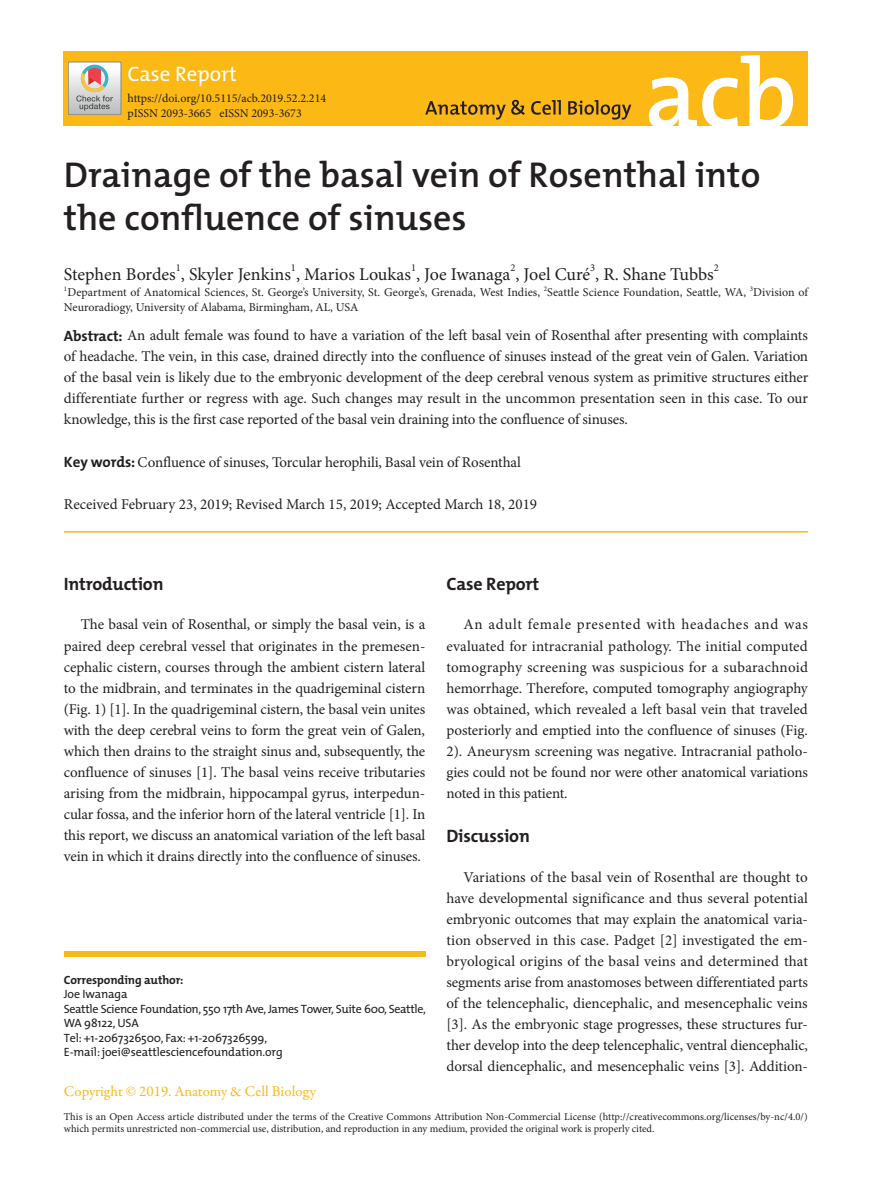
<style>
.page{position:relative;width:893px;height:1191px;background:#fff}
.page>*{position:absolute;margin:0;border:0;box-sizing:border-box;transform-origin:0 0}
.t1{font:600 36px/43.2px "The Mix";color:#231f20}
.t2{font:21px "The Mix";color:#fff}
.t3{font:18px "Minion Pro";letter-spacing:-.005em;color:#231f20}
.t4{font:700 18px "The Mix";letter-spacing:-.01em;color:#231f20}
.t5{font:15px/21px "Minion Pro";letter-spacing:-.01em;color:#231f20;text-align:justify}
.t6{font:15px "Garamond Premr Pro";color:#fcb814}
.t7{font:12px/14.4px "Minion Pro";color:#231f20}
.t8{font:12px/14.4px "The Mix";letter-spacing:-.01em;color:#231f20}
.t9{font:700 12px "The Mix";letter-spacing:-.01em;color:#231f20}
.t10{font:10.5px/12.6px "Minion Pro";color:#231f20}
.t11{font:7.05px "Minion Pro";color:#231f20}
.s1{font-family:"The Mix";font-weight:700}
</style>
<div class="page">
<div style="left:64px;top:51px;width:744px;height:75px;background:#fcb814"></div>
<svg style="left:649px;top:55px;width:144px;height:71px"></svg>
<svg style="left:425px;top:100px;width:206px;height:20px"></svg>
<svg style="left:68px;top:62px;width:53px;height:53px;background:#cac4bf"></svg>
<div style="left:64px;top:951px;width:361px;height:5px;background:#fcb814"></div>
<hr style="left:64px;top:531px;width:744px;height:1px;background:#fcb814">
<h2 class="t2" style="left:128px;top:57px;width:111px">Case Report</h2>
<p class="t7" style="left:128px;top:91px;width:200px">https://doi.org/10.5115/acb.2019.52.2.214 pISSN 2093-3665 eISSN 2093-3673</p>
<h1 class="t1" style="left:64px;top:152px;width:698px">Drainage of the basal vein of Rosenthal into the confluence of sinuses</h1>
<p class="t3" style="left:64px;top:262px;width:651px">Stephen Bordes , Skyler Jenkins , Marios Loukas , Joe Iwanaga , Joel Curé , R. Shane Tubbs</p>
<p class="t10" style="left:176px;top:262px;width:7px">1</p>
<p class="t10" style="left:291px;top:262px;width:7px">1</p>
<p class="t10" style="left:411px;top:262px;width:7px">1</p>
<p class="t10" style="left:510px;top:262px;width:7px">2</p>
<p class="t10" style="left:590px;top:262px;width:7px">3</p>
<p class="t10" style="left:714px;top:262px;width:7px">2</p>
<p class="t11" style="left:64px;top:284px;width:5px">1</p>
<p class="t7" style="left:67px;top:285px;width:474px">Department of Anatomical Sciences, St. George’s University, St. George’s, Grenada, West Indies,</p>
<p class="t11" style="left:544px;top:284px;width:5px">2</p>
<p class="t7" style="left:547px;top:285px;width:201px">Seattle Science Foundation, Seattle, WA,</p>
<p class="t11" style="left:750px;top:284px;width:5px">3</p>
<p class="t7" style="left:753px;top:285px;width:56px">Division of</p>
<p class="t7" style="left:64px;top:300px;width:296px">Neuroradiogy, University of Alabama, Birmingham, AL, USA</p>
<p class="t5" style="left:64px;top:325px;width:746px"><span class="s1">Abstract:</span> An adult female was found to have a variation of the left basal vein of Rosenthal after presenting with complaints of headache. The vein, in this case, drained directly into the confluence of sinuses instead of the great vein of Galen. Variation of the basal vein is likely due to the embryonic development of the deep cerebral venous system as primitive structures either differentiate further or regress with age. Such changes may result in the uncommon presentation seen in this case. To our knowledge, this is the first case reported of the basal vein draining into the confluence of sinuses.</p>
<p class="t5" style="left:64px;top:451px;width:458px"><span class="s1">Key words:</span> Confluence of sinuses, Torcular herophili, Basal vein of Rosenthal</p>
<p class="t5" style="left:64px;top:494px;width:475px">Received February 23, 2019; Revised March 15, 2019; Accepted March 18, 2019</p>
<p class="t4" style="left:64px;top:569px;width:101px">Introduction</p>
<p class="t5" style="left:64px;top:614px;width:363px;text-indent:17px">The basal vein of Rosenthal, or simply the basal vein, is a paired deep cerebral vessel that originates in the premesen&shy;cephalic cistern, courses through the ambient cistern lateral to the midbrain, and terminates in the quadrigeminal cistern (Fig. 1) [1]. In the quadrigeminal cistern, the basal vein unites with the deep cerebral veins to form the great vein of Galen, which then drains to the straight sinus and, subsequently, the confluence of sinuses [1]. The basal veins receive tributaries arising from the midbrain, hippocampal gyrus, interpedun&shy;cular fossa, and the inferior horn of the lateral ventricle [1]. In this report, we discuss an anatomical variation of the left basal vein in which it drains directly into the confluence of sinuses.</p>
<p class="t9" style="left:64px;top:969px;width:121px">Corresponding author:</p>
<p class="t8" style="left:64px;top:986px;width:363px">Joe Iwanaga<br>Seattle Science Foundation, 550 17th Ave, James Tower, Suite 600, Seattle, WA 98122, USA<br>Tel: +1-2067326500, Fax: +1-2067326599,<br>E-mail: joei@seattlesciencefoundation.org</p>
<p class="t6" style="left:64px;top:1082px;width:254px">Copyright © 2019. Anatomy &amp; Cell Biology</p>
<p class="t4" style="left:446px;top:569px;width:94px">Case Report</p>
<p class="t5" style="left:446px;top:614px;width:363px;text-indent:17px">An adult female presented with headaches and was evaluated for intracranial pathology. The initial computed tomography screening was suspicious for a subarachnoid hemorrhage. Therefore, computed tomography angiography was obtained, which revealed a left basal vein that traveled posteriorly and emptied into the confluence of sinuses (Fig.<br>2). Aneurysm screening was negative. Intracranial patholo&shy;gies could not be found nor were other anatomical variations noted in this patient.</p>
<p class="t4" style="left:446px;top:821px;width:85px">Discussion</p>
<p class="t5" style="left:446px;top:866px;width:363px;text-indent:17px">Variations of the basal vein of Rosenthal are thought to have developmental significance and thus several potential embryonic outcomes that may explain the anatomical varia&shy;tion observed in this case. Padget [2] investigated the em&shy;bryological origins of the basal veins and determined that segments arise from anastomoses between differentiated parts of the telencephalic, diencephalic, and mesencephalic veins [3]. As the embryonic stage progresses, these structures fur&shy;ther develop into the deep telencephalic, ventral diencephalic, dorsal diencephalic, and mesencephalic veins [3]. Addition-</p>
<p class="t10" style="left:64px;top:1110px;width:745px">This is an Open Access article distributed under the terms of the Creative Commons Attribution Non-Commercial License (http://creativecommons.org/licenses/by-nc/4.0/) which permits unrestricted non-commercial use, distribution, and reproduction in any medium, provided the original work is properly cited.</p>
</div>
